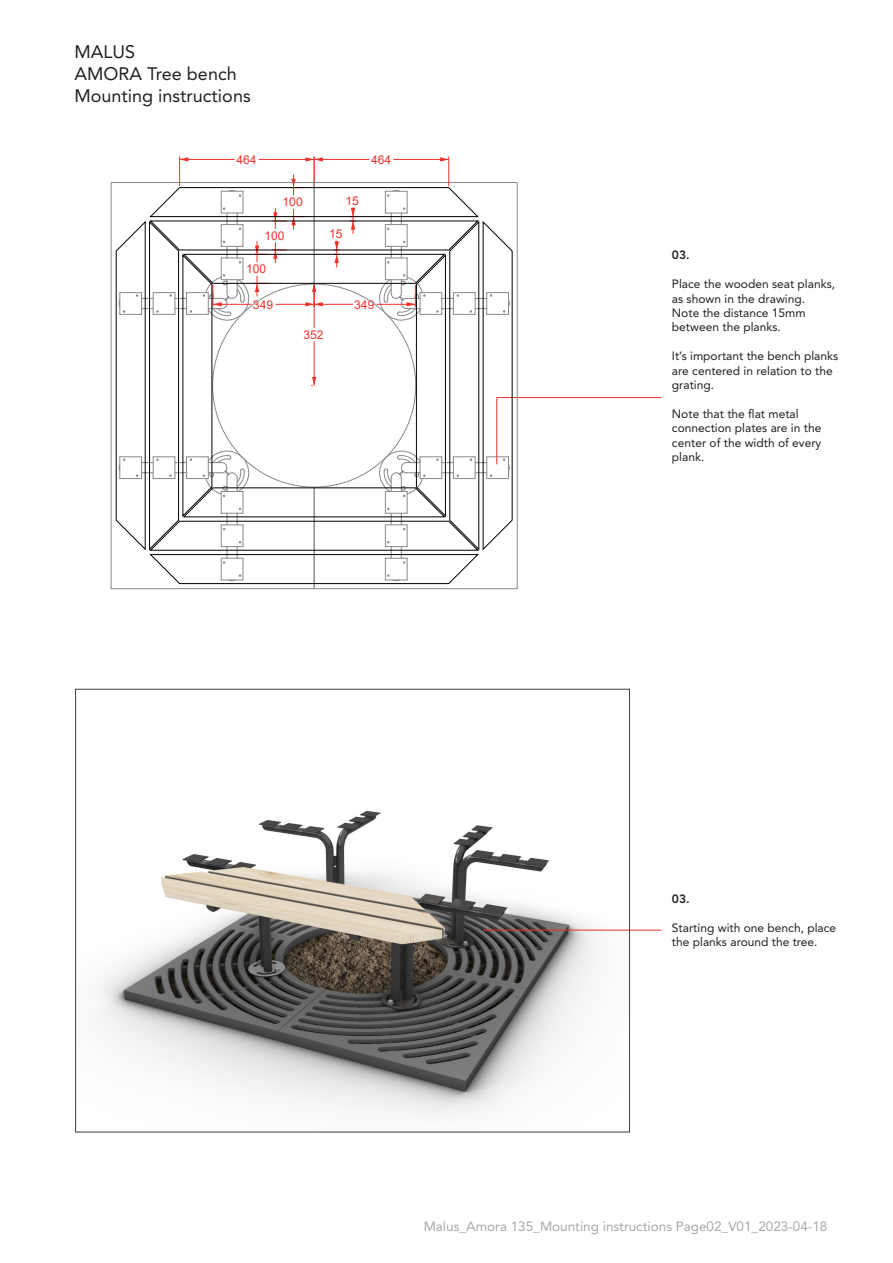
<style>
.page{position:relative;width:893px;height:1263px;background:#fff}
.page>*{position:absolute;margin:0;border:0;box-sizing:border-box;transform-origin:0 0}
.t1{font:18px/21.6px "Avenir LT Std";color:#231f20}
.t2{font:13.5px "Avenir LT Std";color:#a5a8ac}
.t3{font:12.15px "Arial";color:#ee312b}
.t4{font:12px/14.4px "Avenir LT Std";color:#231f20}
.t5{font:800 12px "Avenir LT Std";color:#231f20}
</style>
<div class="page">
<img style="left:98px;top:810px;width:530px;height:305px">
<hr style="left:497px;top:397px;width:164px;height:1px;background:#ee312b">
<hr style="left:483px;top:930px;width:178px;height:1px;background:#ee312b">
<hr style="left:314px;top:487px;width:1px;height:102px;background:#87898e">
<svg style="left:115px;top:157px;width:398px;height:427px"></svg>
<hr style="left:496px;top:398px;width:1px;height:66px;background:#ee312b">
<h1 class="t1" style="left:75px;top:42px;width:178px">MALUS<br>AMORA Tree bench<br>Mounting instructions</h1>
<p class="t3" style="left:236px;top:151px;width:22px">464</p>
<p class="t3" style="left:371px;top:151px;width:22px">464</p>
<p class="t3" style="left:345px;top:192px;width:15px">15</p>
<p class="t3" style="left:283px;top:194px;width:22px">100</p>
<p class="t3" style="left:264px;top:227px;width:22px">100</p>
<p class="t3" style="left:329px;top:226px;width:15px">15</p>
<p class="t3" style="left:246px;top:261px;width:22px">100</p>
<p class="t3" style="left:253px;top:296px;width:22px">349</p>
<p class="t3" style="left:304px;top:326px;width:22px">352</p>
<p class="t3" style="left:354px;top:296px;width:22px">349</p>
<p class="t5" style="left:672px;top:248px;width:19px">03.</p>
<p class="t4" style="left:672px;top:277px;width:165px">Place the wooden seat planks, as shown in the drawing.<br>Note the distance 15mm between the planks.</p>
<p class="t4" style="left:672px;top:349px;width:168px">It’s important the bench planks are centered in relation to the grating.</p>
<p class="t4" style="left:672px;top:407px;width:151px">Note that the flat metal connection plates are in the center of the width of every plank.</p>
<p class="t5" style="left:672px;top:891px;width:19px">03.</p>
<p class="t4" style="left:672px;top:920px;width:166px">Starting with one bench, place the planks around the tree.</p>
<p class="t2" style="left:424px;top:1218px;width:405px">Malus_Amora 135_Mounting instructions Page02_V01_2023-04-18</p>
</div>
